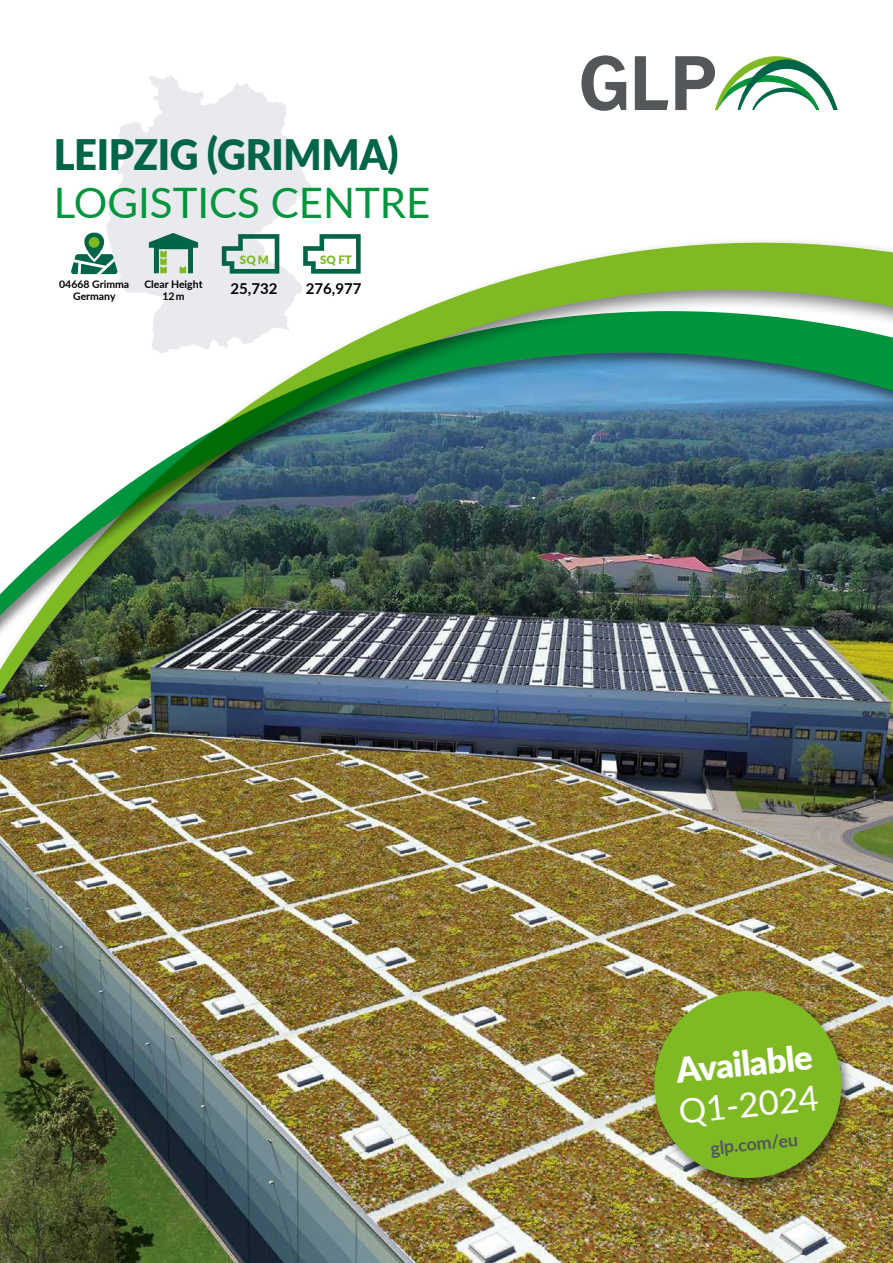
<style>
.page{position:relative;width:893px;height:1263px;background:#fff}
.page>*{position:absolute;margin:0;border:0;box-sizing:border-box;transform-origin:0 0}
.t1{font:900 42px "Lato";letter-spacing:-.01em;color:#006547;scale:.95 1}
.t2{font:42px "Lato";color:#00953d}
.t3{font:900 34.5px "Lato";color:#fff}
.t4{font:34.5px "Lato";color:#fff}
.t5{font:700 18px "Lato";color:#54575a}
.t6{font:700 15px "Lato";color:#000}
.t7{font:900 11.55px "Lato";color:#7fba25}
.t8{font:700 10.5px/12px "Lato";color:#000;text-align:center}
</style>
<div class="page">
<img style="left:0;top:860px;width:893px;height:403px">
<div style="left:0;top:236px;width:893px;height:624px;background:#000;opacity:.5"></div>
<img style="left:0;top:236px;width:893px;height:606px">
<svg style="left:105px;top:75px;width:207px;height:278px;fill:#e9eaee"></svg>
<svg style="left:149px;top:233px;width:49px;height:40px;background:#82b09a"></svg>
<svg style="left:222px;top:234px;width:57px;height:40px;background:#9abeb5"></svg>
<svg style="left:303px;top:234px;width:58px;height:40px"></svg>
<svg style="left:71px;top:232px;width:47px;height:42px"></svg>
<div style="left:89px;top:237px;width:10px;height:11px;background:#7fba25;border-radius:50%"></div>
<svg style="left:581px;top:55px;width:45px;height:56px"></svg>
<svg style="left:635px;top:56px;width:33px;height:54px"></svg>
<svg style="left:675px;top:56px;width:163px;height:54px"></svg>
<div style="left:650px;top:989px;width:205px;height:205px;background:#000;opacity:.5"></div>
<div style="left:654px;top:991px;width:187px;height:187px;background:#7fba25;border-radius:50%"></div>
<h1 class="t1" style="left:54px;top:123px;width:365px">LEIPZIG (GRIMMA)</h1>
<h1 class="t2" style="left:54px;top:173px;width:378px">LOGISTICS CENTRE</h1>
<p class="t8" style="left:59px;top:278px;width:72px">04668 Grimma<br>Germany</p>
<p class="t8" style="left:144px;top:278px;width:60px">Clear Height<br>12 m</p>
<p class="t7" style="left:240px;top:251px;width:31px">SQ M</p>
<h3 class="t6" style="left:231px;top:278px;width:49px">25,732</h3>
<p class="t7" style="left:320px;top:251px;width:33px">SQ FT</p>
<h3 class="t6" style="left:306px;top:278px;width:57px">276,977</h3>
<h2 class="t3" style="left:674px;top:1045px;width:138px;rotate:-6deg">Available</h2>
<h2 class="t4" style="left:676px;top:1087px;width:142px;rotate:-6deg">Q1-2024</h2>
<h3 class="t5" style="left:709px;top:1135px;width:90px;rotate:-6deg">glp.com/eu</h3>
</div>
